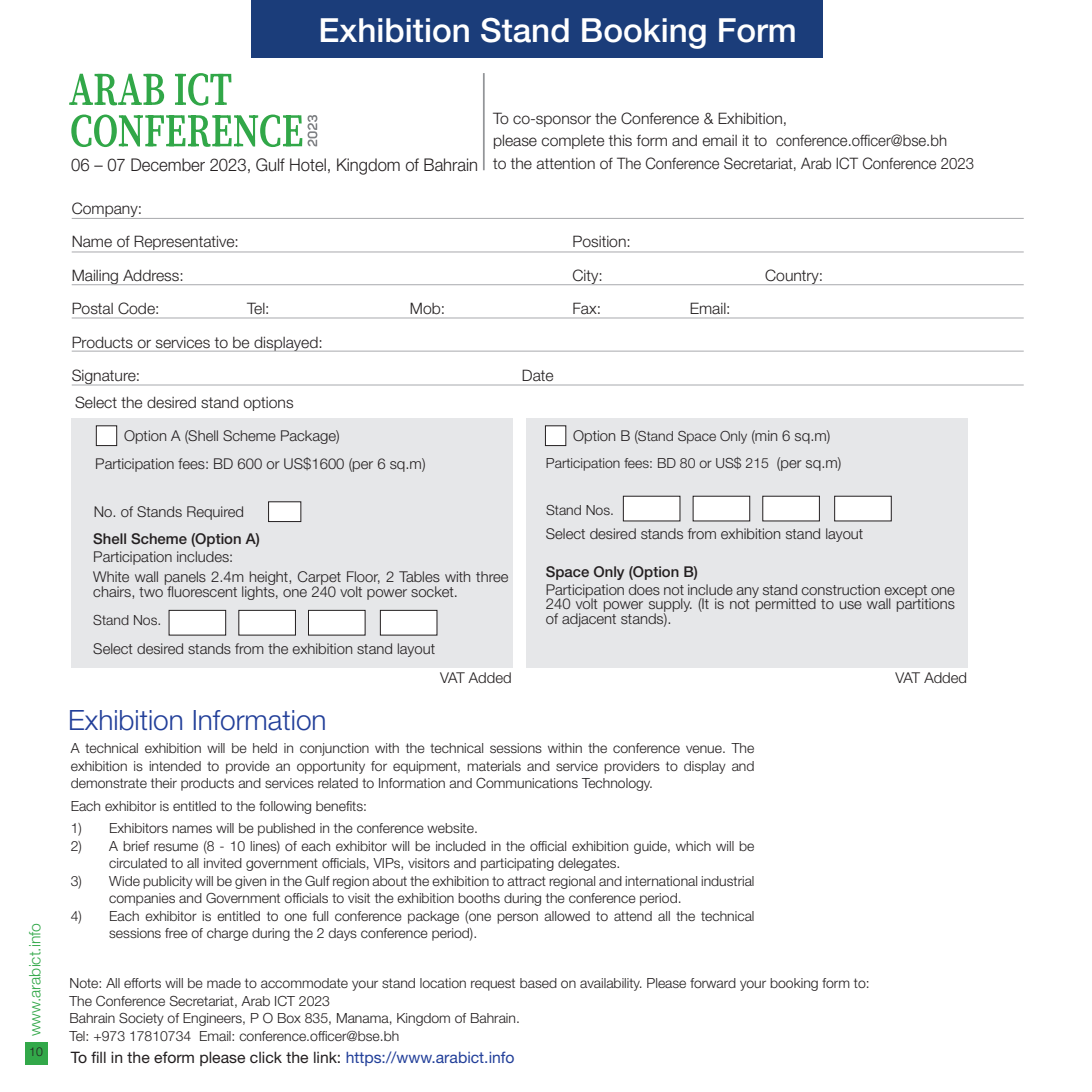
<style>
.page{position:relative;width:1092px;height:1092px;background:#fff}
.page>*{position:absolute;margin:0;border:0;box-sizing:border-box;transform-origin:0 0}
.t1{font:500 33.25px "Helvetica Neue LT Std";color:#fff}
.t2{font:300 28px "Helvetica Neue LT Std";color:#223f99}
.t3{font:300 17.5px "Helvetica Neue LT Std";color:#231f20;scale:.95 1}
.t4{font:300 15.75px/22.8px "Helvetica Neue LT Std";color:#231f20}
.t5{font:15.75px "Helvetica Neue LT Std";color:#231f20}
.t6{font:300 15.75px "Helvetica Neue LT Std";color:#32a849}
.t7{font:300 14.88px/14.9px "Helvetica Neue LT Std";color:#231f20;text-align:justify}
.t8{font:500 14.88px "Helvetica Neue LT Std";color:#231f20}
.t9{font:300 14px/17.5px "Helvetica Neue LT Std";color:#231f20}
.t10{font:300 12.25px "Helvetica Neue LT Std";color:#231f20}
.s1{font-size:14px}
.s2{font-size:14.88px}
.s3{color:#223f99}
</style>
<div class="page">
<div style="left:25px;top:1041px;width:22px;height:23px;background:#32a849"></div>
<div style="left:251px;top:0;width:572px;height:57px;background:#1b3d7a"></div>
<hr style="left:483px;top:73px;width:1px;height:97px;background:#939598">
<svg style="left:69px;top:74px;width:95px;height:31px"></svg>
<svg style="left:175px;top:73px;width:56px;height:33px"></svg>
<svg style="left:71px;top:114px;width:246px;height:33px"></svg>
<hr style="left:72px;top:218px;width:951px;height:1px;background:#a8a9ad">
<hr style="left:72px;top:251px;width:951px;height:1px;background:#a8a9ad">
<hr style="left:72px;top:284px;width:951px;height:1px;background:#a8a9ad">
<hr style="left:72px;top:317px;width:951px;height:1px;background:#a8a9ad">
<hr style="left:72px;top:350px;width:951px;height:1px;background:#a8a9ad">
<hr style="left:72px;top:384px;width:951px;height:1px;background:#a8a9ad">
<div style="left:526px;top:418px;width:441px;height:249px;background:#e6e7e9"></div>
<div style="left:623px;top:496px;width:57px;height:25px;background:#fff"></div>
<div style="left:693px;top:496px;width:56px;height:25px;background:#fff"></div>
<div style="left:762px;top:496px;width:57px;height:25px;background:#fff"></div>
<div style="left:834px;top:496px;width:57px;height:25px;background:#fff"></div>
<div style="left:71px;top:418px;width:441px;height:249px;background:#e6e7e9"></div>
<div style="left:169px;top:610px;width:57px;height:25px;background:#fff"></div>
<div style="left:169px;top:610px;width:57px;height:25px;border:1px solid #231f20"></div>
<div style="left:239px;top:610px;width:56px;height:25px;background:#fff"></div>
<div style="left:238px;top:610px;width:58px;height:25px;border:1px solid #231f20"></div>
<div style="left:308px;top:610px;width:57px;height:25px;background:#fff"></div>
<div style="left:308px;top:610px;width:57px;height:25px;border:1px solid #231f20"></div>
<div style="left:380px;top:610px;width:57px;height:25px;background:#fff"></div>
<div style="left:380px;top:610px;width:57px;height:25px;border:1px solid #231f20"></div>
<div style="left:268px;top:502px;width:33px;height:19px;background:#fff"></div>
<div style="left:268px;top:501px;width:33px;height:21px;border:1px solid #231f20"></div>
<div style="left:96px;top:426px;width:21px;height:19px;background:#fff"></div>
<div style="left:96px;top:425px;width:21px;height:21px;border:1px solid #231f20"></div>
<div style="left:545px;top:426px;width:20px;height:19px;background:#fff"></div>
<div style="left:545px;top:425px;width:21px;height:21px;border:1px solid #231f20"></div>
<p class="t6" style="left:25px;top:1036px;width:115px;rotate:-90deg">www.arabict.info</p>
<p class="t10" style="left:29px;top:1044px;width:15px">10</p>
<h1 class="t1" style="left:318px;top:11px;width:479px">Exhibition Stand Booking Form</h1>
<p class="t3" style="left:71px;top:154px;width:429px">06 – 07 December 2023, Gulf Hotel, Kingdom of Bahrain</p>
<p class="t4" style="left:72px;top:191px;width:169px;line-height:33.4px">Company:<br>Name of Representative:</p>
<p class="t4" style="left:493px;top:106px;width:482px">To co-sponsor the Conference &amp; Exhibition,<br>please complete this form and email it to conference.officer@bse.bh<br>to the attention of The Conference Secretariat, Arab ICT Conference 2023</p>
<p class="t4" style="left:572px;top:230px;width:60px">Position:</p>
<p class="t4" style="left:72px;top:263px;width:114px">Mailing Address:</p>
<p class="t4" style="left:572px;top:263px;width:32px">City:</p>
<p class="t4" style="left:765px;top:263px;width:60px">Country:</p>
<p class="t4" style="left:72px;top:297px;width:89px">Postal Code:</p>
<p class="t4" style="left:247px;top:297px;width:24px">Tel:</p>
<p class="t4" style="left:410px;top:297px;width:37px">Mob:</p>
<p class="t4" style="left:572px;top:297px;width:30px">Fax:</p>
<p class="t4" style="left:689px;top:297px;width:42px">Email:</p>
<p class="t4" style="left:72px;top:325px;width:252px;line-height:33.4px">Products or services to be displayed:<br>Signature:</p>
<p class="t4" style="left:522px;top:364px;width:33px">Date</p>
<p class="t4" style="left:75px;top:391px;width:220px">Select the desired stand options</p>
<p class="t7" style="left:124px;top:428px;width:217px">Option A (Shell Scheme Package)</p>
<p class="t7" style="left:573px;top:428px;width:259px">Option B (<span class="s1">Stand Space Only</span> (min 6 sq.m)</p>
<p class="t7" style="left:95px;top:455px;width:332px">Participation fees: BD 600 or US$1600 (per 6 sq.m)</p>
<p class="t7" style="left:94px;top:503px;width:152px">No. of Stands Required</p>
<p class="t8" style="left:93px;top:529px;width:168px">Shell Scheme (Option A)</p>
<p class="t7" style="left:93px;top:546px;width:416px;line-height:19.8px">Participation includes:<br>White wall panels 2.4m height, Carpet Floor, 2 Tables with three</p>
<p class="t7" style="left:93px;top:583px;width:366px">chairs, two fluorescent lights, one 240 volt power socket.</p>
<p class="t9" style="left:93px;top:611px;width:69px">Stand Nos.</p>
<p class="t7" style="left:93px;top:640px;width:343px">Select desired stands from the exhibition stand layout</p>
<p class="t9" style="left:546px;top:454px;width:297px">Participation fees: BD 80 or US$ 215 <span class="s2">(per sq.m)</span></p>
<p class="t9" style="left:546px;top:501px;width:69px">Stand Nos.</p>
<p class="t7" style="left:545px;top:525px;width:319px">Select desired stands from exhibition stand layout</p>
<p class="t8" style="left:546px;top:563px;width:154px">Space Only (Option B)</p>
<p class="t7" style="left:545px;top:581px;width:410px">Participation does not include any stand construction except one 240 volt power supply. (It is not permitted to use wall partitions of adjacent stands).</p>
<h2 class="t2" style="left:68px;top:702px;width:260px">Exhibition Information</h2>
<p class="t7" style="left:440px;top:670px;width:73px">VAT Added</p>
<p class="t7" style="left:895px;top:670px;width:73px">VAT Added</p>
<p class="t9" style="left:71px;top:739px;width:685px;text-align:justify">A technical exhibition will be held in conjunction with the technical sessions within the conference venue. The exhibition is intended to provide an opportunity for equipment, materials and service providers to display and demonstrate their products and services related to Information and Communications Technology.</p>
<p class="t9" style="left:71px;top:796px;width:298px">Each exhibitor is entitled to the following benefits:</p>
<p class="t9" style="left:71px;top:819px;width:408px">1) Exhibitors names will be published in the conference website.</p>
<p class="t9" style="left:109px;top:836px;width:646px;text-indent:-38px">2) A brief resume (8 - 10 lines) of each exhibitor will be included in the official exhibition guide, which will be circulated to all invited government officials, VIPs, visitors and participating delegates.</p>
<p class="t9" style="left:109px;top:871px;width:646px;text-indent:-38px">3) Wide publicity will be given in the Gulf region about the exhibition to attract regional and international industrial companies and Government officials to visit the exhibition booths during the conference period.</p>
<p class="t9" style="left:109px;top:906px;width:646px;text-indent:-38px">4) Each exhibitor is entitled to one full conference package (one person allowed to attend all the technical sessions free of charge during the 2 days conference period).</p>
<p class="t9" style="left:69px;top:973px;width:801px">Note: All efforts will be made to accommodate your stand location request based on availability. Please forward your booking form to:<br>The Conference Secretariat, Arab ICT 2023<br>Bahrain Society of Engineers, P O Box 835, Manama, Kingdom of Bahrain.<br>Tel: +973 17810734 Email: conference.officer@bse.bh</p>
<p class="t5" style="left:71px;top:1047px;width:445px">To fill in the eform please click the link: <span class="s3">https://www.arabict.info</span></p>
</div>
